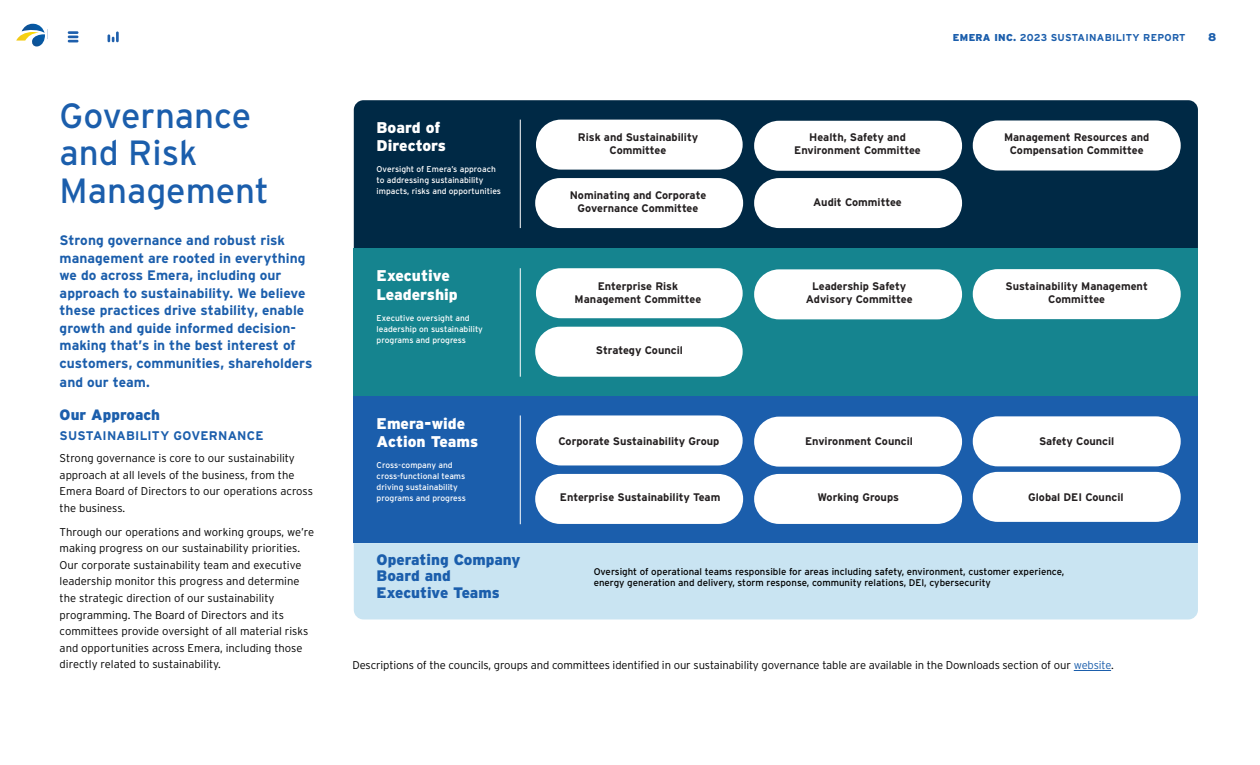
<style>
.page{position:relative;width:1260px;height:765px;background:#fff}
.page>*{position:absolute;margin:0;border:0;box-sizing:border-box;transform-origin:0 0}
.t1{font:35px/37.5px "Interstate";color:#1b5eac}
.t2{font:900 15.5px/18.6px "Interstate";color:#fff}
.t3{font:900 15.25px/16.1px "Interstate";color:#1b5eac}
.t4{font:900 15px "Interstate";letter-spacing:.005em;color:#1b5eac}
.Intro_copy{font:700 13.75px/17.5px "Interstate";color:#1b5eac}
.t5{font:700 12.5px "Interstate";letter-spacing:.015em;color:#1b5eac}
.Body{font:300 11.25px/16.5px "Interstate";color:#000}
.t6{font:900 11.25px "Interstate";color:#1b5eac}
.t7{font:700 11px/13.1px "Interstate";color:#231f20;text-align:center}
.t8{font:700 10px "Interstate";letter-spacing:.03em;color:#1b5eac}
.t9{font:9.75px/11px "Interstate";color:#000}
.t10{font:8.38px/11px "Interstate";color:#fff}
.s1{font-weight:900}
.s2{color:#1b5eac}
</style>
<div class="page">
<svg style="left:68px;top:31px;width:10px;height:11px"></svg>
<svg style="left:108px;top:32px;width:11px;height:10px"></svg>
<div style="left:354px;top:100px;width:844px;height:149px;background:#002945"></div>
<div style="left:536px;top:120px;width:207px;height:50px;background:#fff;border-radius:25px"></div>
<div style="left:754px;top:121px;width:208px;height:50px;background:#fff;border-radius:25px"></div>
<div style="left:973px;top:121px;width:208px;height:50px;background:#fff;border-radius:25px"></div>
<div style="left:535px;top:178px;width:208px;height:50px;background:#fff;border-radius:25px"></div>
<div style="left:754px;top:178px;width:208px;height:50px;background:#fff;border-radius:25px"></div>
<hr style="left:520px;top:120px;width:1px;height:108px;background:#fff">
<div style="left:354px;top:396px;width:844px;height:147px;background:#1b5eac"></div>
<div style="left:536px;top:415px;width:207px;height:50px;background:#fff;border-radius:25px"></div>
<div style="left:754px;top:417px;width:208px;height:50px;background:#fff;border-radius:25px"></div>
<div style="left:973px;top:416px;width:208px;height:50px;background:#fff;border-radius:25px"></div>
<div style="left:973px;top:472px;width:208px;height:50px;background:#fff;border-radius:25px"></div>
<div style="left:535px;top:474px;width:208px;height:50px;background:#fff;border-radius:25px"></div>
<div style="left:754px;top:474px;width:208px;height:50px;background:#fff;border-radius:25px"></div>
<hr style="left:520px;top:415px;width:1px;height:109px;background:#fff">
<div style="left:354px;top:249px;width:844px;height:147px;background:#15848f"></div>
<div style="left:536px;top:268px;width:207px;height:50px;background:#fff;border-radius:25px"></div>
<div style="left:754px;top:269px;width:208px;height:50px;background:#fff;border-radius:25px"></div>
<div style="left:973px;top:269px;width:208px;height:50px;background:#fff;border-radius:25px"></div>
<div style="left:535px;top:327px;width:208px;height:50px;background:#fff;border-radius:25px"></div>
<hr style="left:520px;top:268px;width:1px;height:109px;background:#fff">
<div style="left:354px;top:543px;width:844px;height:76px;background:#c9e4f2"></div>
<hr style="left:1074px;top:670px;width:37px;height:1px;background:#1b5eac">
<svg style="left:16px;top:24px;width:29px;height:23px"></svg>
<h1 class="t1" style="left:60px;top:97px;width:211px">Governance and Risk<br>Management</h1>
<p class="Intro_copy" style="left:60px;top:232px;width:254px">Strong governance and robust risk management are rooted in everything we do across Emera, including our approach to sustainability. We believe these practices drive stability, enable growth and guide informed decision&shy;making that’s in the best interest of customers, communities, shareholders</p>
<p class="Intro_copy" style="left:60px;top:373px;width:92px">and our team.</p>
<h2 class="t4" style="left:60px;top:407px;width:102px">Our Approach</h2>
<h3 class="t5" style="left:60px;top:429px;width:205px">SUSTAINABILITY GOVERNANCE</h3>
<p class="Body" style="left:60px;top:450px;width:255px">Strong governance is core to our sustainability approach at all levels of the business, from the Emera Board of Directors to our operations across the business.</p>
<p class="Body" style="left:60px;top:524px;width:256px">Through our operations and working groups, we’re making progress on our sustainability priorities.<br>Our corporate sustainability team and executive leadership monitor this progress and determine the strategic direction of our sustainability programming. The Board of Directors and its committees provide oversight of all material risks and opportunities across Emera, including those directly related to sustainability.</p>
<p class="t8" style="left:953px;top:32px;width:234px"><span class="s1">EMERA INC.</span> 2023 SUSTAINABILITY REPORT</p>
<p class="t6" style="left:1208px;top:31px;width:10px">8</p>
<p class="t2" style="left:377px;top:118px;width:71px">Board of<br>Directors</p>
<p class="t7" style="left:578px;top:130px;width:122px">Risk and Sustainability<br>Committee</p>
<p class="t7" style="left:794px;top:130px;width:128px">Health, Safety and<br>Environment Committee</p>
<p class="t7" style="left:1004px;top:130px;width:147px">Management Resources and<br>Compensation Committee</p>
<p class="t7" style="left:570px;top:189px;width:138px">Nominating and Corporate<br>Governance Committee</p>
<p class="t7" style="left:813px;top:196px;width:90px">Audit Committee</p>
<p class="t10" style="left:377px;top:164px;width:126px">Oversight of Emera’s approach to addressing sustainability impacts, risks and opportunities</p>
<p class="t2" style="left:377px;top:266px;width:83px">Executive<br>Leadership</p>
<p class="t10" style="left:377px;top:312px;width:108px">Executive oversight and leadership on sustainability programs and progress</p>
<p class="t2" style="left:377px;top:414px;width:103px">Emera-wide<br>Action Teams</p>
<p class="t10" style="left:377px;top:460px;width:91px">Cross-company and cross-functional teams driving sustainability programs and progress</p>
<p class="t3" style="left:377px;top:552px;width:145px">Operating Company<br>Board and<br>Executive Teams</p>
<p class="t7" style="left:575px;top:280px;width:128px">Enterprise Risk<br>Management Committee</p>
<p class="t7" style="left:806px;top:280px;width:108px">Leadership Safety<br>Advisory Committee</p>
<p class="t7" style="left:1006px;top:280px;width:144px">Sustainability Management<br>Committee</p>
<p class="t7" style="left:596px;top:343px;width:89px">Strategy Council</p>
<p class="t7" style="left:558px;top:434px;width:162px">Corporate Sustainability Group</p>
<p class="t7" style="left:805px;top:434px;width:109px">Environment Council</p>
<p class="t7" style="left:1039px;top:434px;width:77px">Safety Council</p>
<p class="t7" style="left:817px;top:491px;width:83px">Working Groups</p>
<p class="t7" style="left:560px;top:491px;width:162px">Enterprise Sustainability Team</p>
<p class="t7" style="left:1028px;top:491px;width:97px">Global DEI Council</p>
<p class="t9" style="left:594px;top:566px;width:472px">Oversight of operational teams responsible for areas including safety, environment, customer experience, energy generation and delivery, storm response, community relations, DEI, cybersecurity</p>
<p class="Body" style="left:352px;top:657px;width:763px">Descriptions of the councils, groups and committees identified in our sustainability governance table are available in the Downloads section of our <span class="s2">website</span>.</p>
</div>
